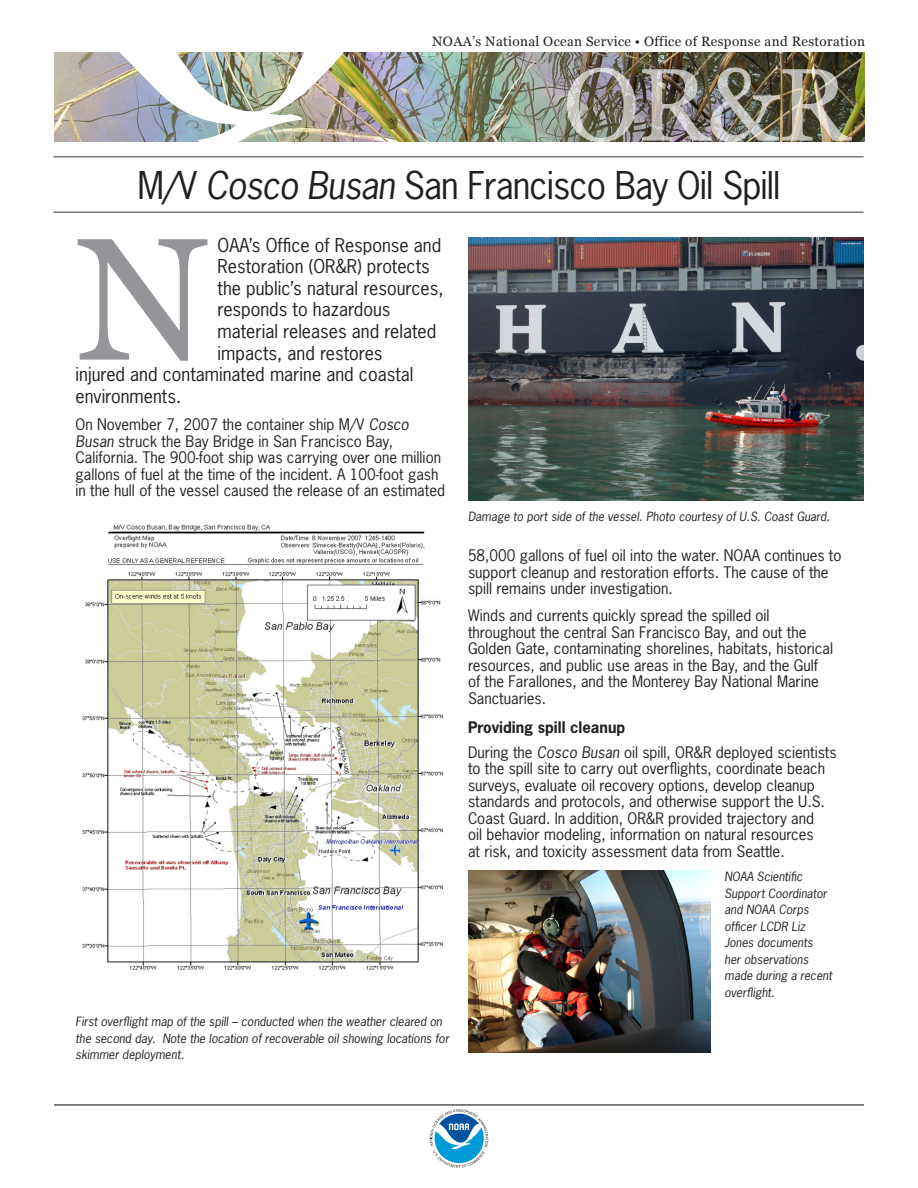
<style>
.page{position:relative;width:918px;height:1188px;background:#fff}
.page>*{position:absolute;margin:0;border:0;box-sizing:border-box;transform-origin:0 0}
.first_para{font:173.7px "Georgia";color:#939598}
.t1{font:36px "News Gothic Std";letter-spacing:-.025em;color:#231f20}
.first_para-2{font:18px "News Gothic Std";color:#231f20}
.Body_text{font:15px/16.5px "News Gothic Std";color:#231f20}
.subhead_1{font:700 15px "News Gothic Std";color:#231f20}
.under_OR_R{font:13.5px "Georgia";letter-spacing:.025em;color:#231f20}
.t2{font:italic 12px/16.5px "News Gothic Std";color:#231f20}
.s1{font-style:italic}
</style>
<div class="page">
<img style="left:384px;top:53px;width:481px;height:88px">
<hr style="left:54px;top:1104px;width:810px;height:2px;background:#231f20">
<hr style="left:54px;top:156px;width:810px;height:2px;background:#76787b">
<svg style="left:430px;top:1109px;width:58px;height:59px"></svg>
<hr style="left:54px;top:212px;width:810px;height:1px;background:#76787b">
<img style="left:54px;top:52px;width:330px;height:90px">
<img style="left:567px;top:68px;width:285px;height:74px">
<img style="left:468px;top:238px;width:396px;height:263px">
<img style="left:468px;top:871px;width:243px;height:182px">
<img style="left:82px;top:524px;width:362px;height:446px">
<p class="under_OR_R" style="left:432px;top:34px;width:434px">NOAA’s National Ocean Service • Office of Response and Restoration</p>
<p class="t1" style="left:137px;top:162px;width:645px">M/V <span class="s1">Cosco Busan</span> San Francisco Bay Oil Spill</p>
<p class="first_para" style="left:76px;top:201px;width:135px">N</p>
<p class="first_para-2" style="left:218px;top:233px;width:225px">OAA’s Office of Response and</p>
<p class="first_para-2" style="left:218px;top:255px;width:214px">Restoration (OR&amp;R) protects</p>
<p class="first_para-2" style="left:218px;top:276px;width:227px">the public’s natural resources,</p>
<p class="first_para-2" style="left:218px;top:298px;width:174px">responds to hazardous</p>
<p class="first_para-2" style="left:218px;top:320px;width:220px">material releases and related</p>
<p class="first_para-2" style="left:218px;top:341px;width:167px">impacts, and restores</p>
<p class="first_para-2" style="left:76px;top:363px;width:339px">injured and contaminated marine and coastal</p>
<p class="first_para-2" style="left:76px;top:384px;width:107px">environments.</p>
<p class="Body_text" style="left:76px;top:416px;width:371px">On November 7, 2007 the container ship M/V <span class="s1">Cosco Busan</span> struck the Bay Bridge in San Francisco Bay, California. The 900-foot ship was carrying over one million gallons of fuel at the time of the incident. A 100-foot gash in the hull of the vessel caused the release of an estimated</p>
<p class="t2" style="left:468px;top:508px;width:364px">Damage to port side of the vessel. Photo courtesy of U.S. Coast Guard.</p>
<p class="Body_text" style="left:468px;top:547px;width:375px">58,000 gallons of fuel oil into the water. NOAA continues to support cleanup and restoration efforts. The cause of the spill remains under investigation.</p>
<p class="Body_text" style="left:468px;top:607px;width:367px">Winds and currents quickly spread the spilled oil throughout the central San Francisco Bay, and out the Golden Gate, contaminating shorelines, habitats, historical resources, and public use areas in the Bay, and the Gulf of the Farallones, and the Monterey Bay National Marine Sanctuaries.</p>
<p class="subhead_1" style="left:468px;top:717px;width:159px">Providing spill cleanup</p>
<p class="Body_text" style="left:468px;top:744px;width:370px">During the <span class="s1">Cosco Busan</span> oil spill, OR&amp;R deployed scientists to the spill site to carry out overflights, coordinate beach surveys, evaluate oil recovery options, develop cleanup standards and protocols, and otherwise support the U.S.<br>Coast Guard. In addition, OR&amp;R provided trajectory and<br>oil behavior modeling, information on natural resources<br>at risk, and toxicity assessment data from Seattle.</p>
<p class="t2" style="left:76px;top:1014px;width:375px">First overflight map of the spill – conducted when the weather cleared on the second day. Note the location of recoverable oil showing locations for skimmer deployment.</p>
<p class="t2" style="left:724px;top:869px;width:109px">NOAA Scientific<br>Support Coordinator and NOAA Corps officer LCDR Liz<br>Jones documents her observations made during a recent overflight.</p>
</div>
